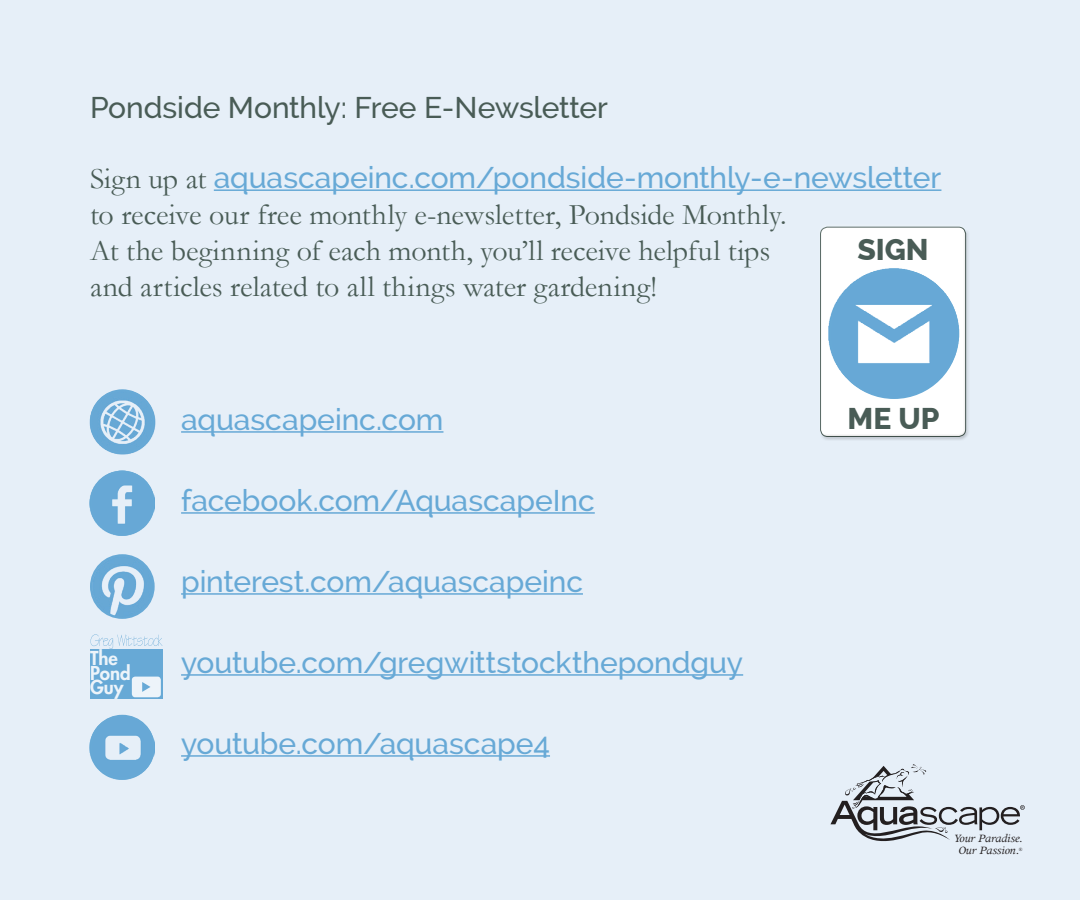
<style>
.page{position:relative;width:1080px;height:900px;background:#e6eff8}
.page>*{position:absolute;margin:0;border:0;box-sizing:border-box;transform-origin:0 0}
.t1{font:500 30px "Raleway";letter-spacing:-.005em;color:#67a9d6}
.t2{font:30px/36px "Garamond";color:#495c56}
.t3{font:500 30px "Raleway";letter-spacing:-.005em;color:#495c56}
.t4{font:800 30px "Raleway";color:#495c56}
.t5{font:800 18.75px/15px "Futura Std";color:#edf4fa}
.t6{font:italic 12.75px/12px "Apollo MT Std";letter-spacing:-.02em;color:#231f20;text-align:center}
.t7{font:italic 5px "Apollo MT Std";color:#231f20}
.s1{font-family:"Garamond";font-weight:400;color:#495c56}
</style>
<div class="page">
<hr style="left:214px;top:189px;width:727px;height:2px;background:#67a9d6">
<svg style="left:830px;top:764px;width:195px;height:78px"></svg>
<hr style="left:181px;top:431px;width:262px;height:2px;background:#67a9d6">
<hr style="left:181px;top:512px;width:414px;height:2px;background:#67a9d6">
<hr style="left:181px;top:593px;width:402px;height:2px;background:#67a9d6">
<hr style="left:181px;top:674px;width:562px;height:2px;background:#67a9d6">
<hr style="left:181px;top:755px;width:369px;height:2px;background:#67a9d6">
<img style="left:90px;top:471px;width:64px;height:64px">
<img style="left:90px;top:554px;width:64px;height:65px">
<img style="left:89px;top:390px;width:67px;height:65px">
<img style="left:90px;top:715px;width:65px;height:65px">
<svg style="left:91px;top:634px;width:71px;height:15px"></svg>
<div style="left:90px;top:649px;width:72px;height:50px;background:#67a9d6"></div>
<div style="left:132px;top:677px;width:29px;height:20px;background:#edf4fa;border-radius:3px"></div>
<svg style="left:142px;top:682px;width:9px;height:10px"></svg>
<div style="left:818px;top:224px;width:150px;height:210px;background:#fff;opacity:.5"></div>
<div style="left:818px;top:230px;width:152px;height:210px;background:#231f20;opacity:.5"></div>
<img style="left:826px;top:266px;width:135px;height:135px">
<div style="left:90px;top:389px;width:65px;height:65px;border:2px solid #67a9d6;border-radius:50%"></div>
<div style="left:90px;top:471px;width:65px;height:64px;border:2px solid #67a9d6;border-radius:50%"></div>
<div style="left:90px;top:554px;width:65px;height:65px;border:2px solid #67a9d6;border-radius:50%"></div>
<div style="left:90px;top:715px;width:65px;height:64px;border:2px solid #67a9d6;border-radius:50%"></div>
<p class="t3" style="left:90px;top:90px;width:520px">Pondside Monthly: Free E-Newsletter</p>
<p class="t1" style="left:90px;top:160px;width:853px"><span class="s1">Sign up at</span> aquascapeinc.com/pondside-monthly-e-newsletter</p>
<p class="t2" style="left:90px;top:196px;width:698px">to receive our free monthly e-newsletter, Pondside Monthly.<br>At the beginning of each month, you’ll receive helpful tips and articles related to all things water gardening!</p>
<p class="t4" style="left:857px;top:232px;width:73px">SIGN</p>
<p class="t5" style="left:90px;top:650px;width:42px">The<br>Pond<br>Guy</p>
<p class="t1" style="left:181px;top:402px;width:264px">aquascapeinc.com</p>
<p class="t1" style="left:181px;top:483px;width:415px">facebook.com/AquascapeInc</p>
<p class="t1" style="left:181px;top:564px;width:403px">pinterest.com/aquascapeinc</p>
<p class="t1" style="left:181px;top:645px;width:564px">youtube.com/gregwittstockthepondguy</p>
<p class="t1" style="left:181px;top:726px;width:370px">youtube.com/aquascape4</p>
<p class="t4" style="left:848px;top:402px;width:93px">ME UP</p>
<p class="t6" style="left:954px;top:833px;width:70px">Your Paradise.<br>Our Passion.</p>
<p class="t7" style="left:1019px;top:847px;width:5px">®</p>
</div>
